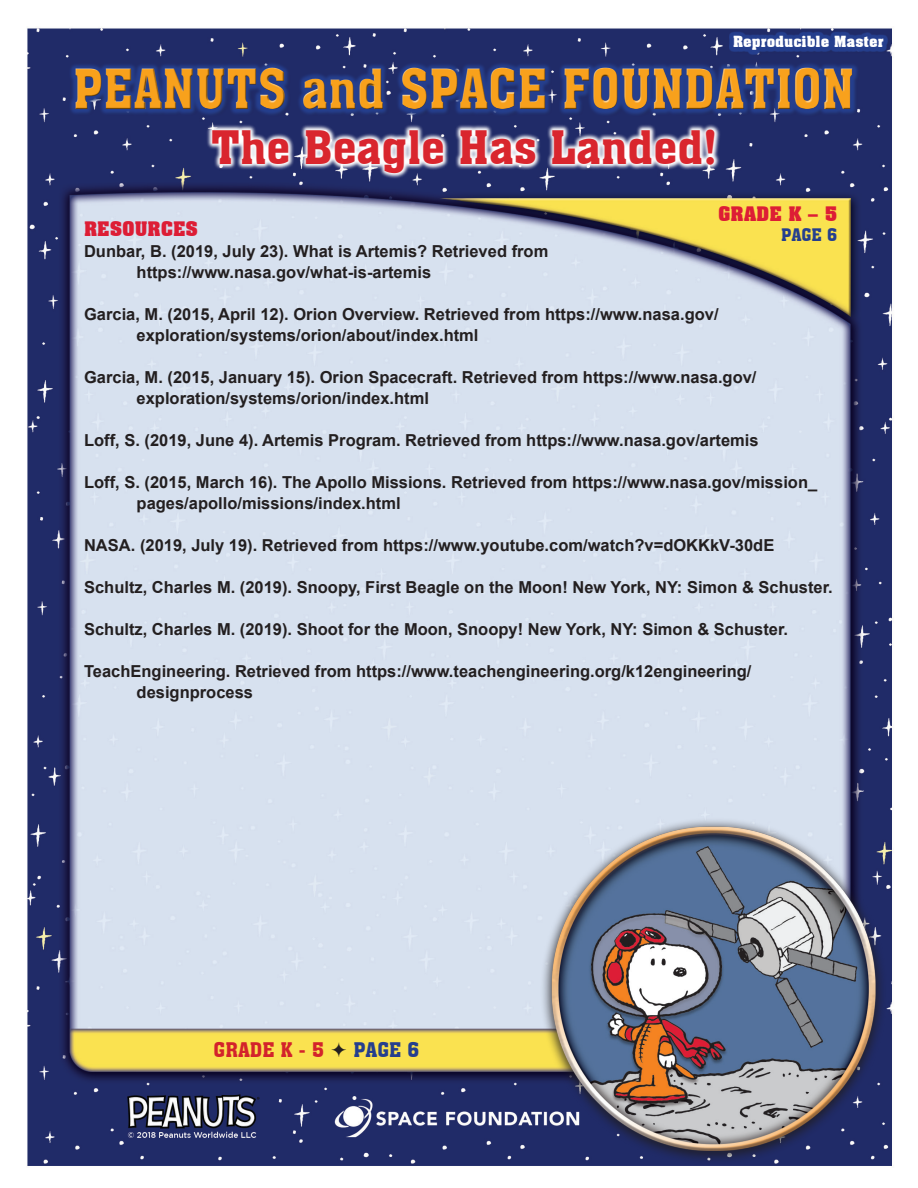
<style>
.page{position:relative;width:918px;height:1188px;background:#fff}
.page>*{position:absolute;margin:0;border:0;box-sizing:border-box;transform-origin:0 0}
.t1{font:54px "Aachen BT";color:#f8a11c;scale:.9 1}
.t2{font:45px "Aachen BT";color:#d9262e}
.t3{font:19.65px "Aachen BT";color:#d3232b}
.t4{font:19.65px "Aachen BT";color:#253f8e}
.t5{font:700 19.5px "Aachen BT";color:#dd1d35}
.t6{font:16.95px "Aachen BT";color:#253f8e}
.t7{font:700 16.5px/21px "Arial";color:#231f20}
.t8{font:700 15px "Aachen BT";color:#fff}
</style>
<div class="page">
<img style="left:27px;top:28px;width:867px;height:1138px">
<div style="left:74px;top:66px;width:786px;height:51px;background:#202b68"></div>
<svg style="left:69px;top:61px;width:790px;height:55px"></svg>
<div style="left:75px;top:67px;width:779px;height:42px;background:#fff;opacity:.75"></div>
<div style="left:75px;top:69px;width:779px;height:42px;background:#231f20;opacity:.75"></div>
<div style="left:732px;top:34px;width:158px;height:23px;background:#202b68"></div>
<svg style="left:729px;top:31px;width:159px;height:24px;fill:#243e8d"></svg>
<img style="left:527px;top:813px;width:364px;height:353px">
<svg style="left:206px;top:124px;width:515px;height:55px"></svg>
<svg style="left:332px;top:1043px;width:14px;height:14px"></svg>
<p class="t8" style="left:733px;top:32px;width:152px">Reproducible Master</p>
<h1 class="t1" style="left:74px;top:55px;width:869px">PEANUTS and SPACE FOUNDATION</h1>
<h2 class="t2" style="left:211px;top:119px;width:507px">The Beagle Has Landed!</h2>
<p class="t5" style="left:718px;top:201px;width:121px">GRADE K – 5</p>
<p class="t6" style="left:781px;top:224px;width:58px">PAGE 6</p>
<p class="t5" style="left:84px;top:217px;width:115px">RESOURCES</p>
<p class="t7" style="left:137px;top:241px;width:413px;text-indent:-53px">Dunbar, B. (2019, July 23). What is Artemis? Retrieved from https://www.nasa.gov/what-is-artemis</p>
<p class="t7" style="left:137px;top:304px;width:584px;text-indent:-53px">Garcia, M. (2015, April 12). Orion Overview. Retrieved from https://www.nasa.gov/ exploration/systems/orion/about/index.html</p>
<p class="t7" style="left:137px;top:367px;width:621px;text-indent:-53px">Garcia, M. (2015, January 15). Orion Spacecraft. Retrieved from https://www.nasa.gov/ exploration/systems/orion/index.html</p>
<p class="t7" style="left:84px;top:430px;width:676px">Loff, S. (2019, June 4). Artemis Program. Retrieved from https://www.nasa.gov/artemis</p>
<p class="t7" style="left:137px;top:472px;width:682px;text-indent:-53px">Loff, S. (2015, March 16). The Apollo Missions. Retrieved from https://www.nasa.gov/mission_ pages/apollo/missions/index.html</p>
<p class="t7" style="left:84px;top:535px;width:692px">NASA. (2019, July 19). Retrieved from https://www.youtube.com/watch?v=dOKKkV-30dE</p>
<p class="t7" style="left:84px;top:577px;width:750px">Schultz, Charles M. (2019). Snoopy, First Beagle on the Moon! New York, NY: Simon &amp; Schuster.</p>
<p class="t7" style="left:84px;top:619px;width:706px">Schultz, Charles M. (2019). Shoot for the Moon, Snoopy! New York, NY: Simon &amp; Schuster.</p>
<p class="t7" style="left:137px;top:661px;width:616px;text-indent:-53px">TeachEngineering. Retrieved from https://www.teachengineering.org/k12engineering/ designprocess</p>
<p class="t3" style="left:214px;top:1038px;width:112px">GRADE K - 5</p>
<p class="t4" style="left:354px;top:1038px;width:67px">PAGE 6</p>
</div>
